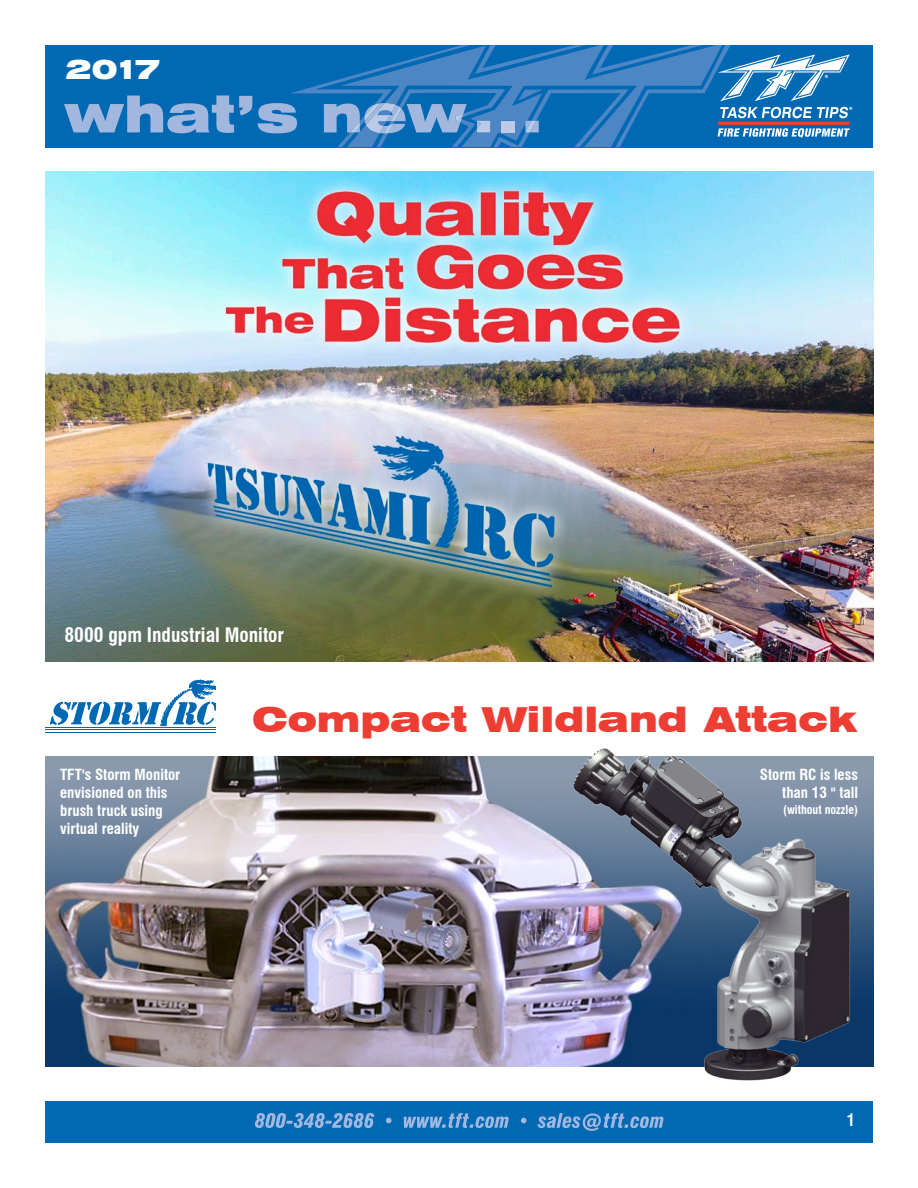
<style>
.page{position:relative;width:918px;height:1188px;background:#fff}
.page>*{position:absolute;margin:0;border:0;box-sizing:border-box;transform-origin:0 0}
.benefit_headings{font:900 expanded 34.5px "Swiss 721 BT";color:#ee3e34}
.Bullets{font:900 expanded 27px "Swiss 721 BT";color:#fff}
.call_outs{font:700 condensed 19.5px "Swiss 721 BT";color:#fff}
.Bullets-2{font:700 condensed 16.5px "Swiss 721 BT";color:#fff}
.call_outs-2{font:700 condensed 15px/18px "Swiss 721 BT";color:#fff;text-align:right}
.call_outs-3{font:700 condensed 12px "Swiss 721 BT";color:#fff}
</style>
<div class="page">
<div style="left:45px;top:1102px;width:828px;height:41px;background:#0168b3"></div>
<svg style="left:255px;top:1113px;width:119px;height:15px"></svg>
<svg style="left:386px;top:1118px;width:6px;height:5px"></svg>
<svg style="left:404px;top:1113px;width:105px;height:15px"></svg>
<svg style="left:521px;top:1118px;width:6px;height:5px"></svg>
<svg style="left:538px;top:1113px;width:125px;height:18px"></svg>
<div style="left:45px;top:45px;width:828px;height:102px;background:#0168b3"></div>
<svg style="left:64px;top:95px;width:188px;height:38px"></svg>
<svg style="left:258px;top:45px;width:594px;height:102px"></svg>
<img style="left:45px;top:171px;width:828px;height:491px">
<img style="left:45px;top:756px;width:828px;height:311px">
<img style="left:573px;top:748px;width:278px;height:333px">
<hr style="left:45px;top:727px;width:170px;height:1px;background:#0168b3">
<hr style="left:45px;top:732px;width:170px;height:1px;background:#0168b3">
<hr style="left:45px;top:729px;width:170px;height:1px;background:#0168b3">
<svg style="left:50px;top:679px;width:166px;height:47px"></svg>
<p class="Bullets" style="left:66px;top:53px;width:96px">2017</p>
<p class="call_outs" style="left:65px;top:624px;width:221px">8000 gpm Industrial Monitor</p>
<p class="call_outs-2" style="left:60px;top:766px;width:122px;text-align:left">TFT's Storm Monitor envisioned on this brush truck using virtual reality</p>
<p class="benefit_headings" style="left:252px;top:699px;width:606px">Compact Wildland Attack</p>
<p class="call_outs-2" style="left:760px;top:766px;width:100px">Storm RC is less than 13 " tall</p>
<p class="call_outs-3" style="left:783px;top:802px;width:76px">(without nozzle)</p>
<p class="Bullets-2" style="left:847px;top:1110px;width:10px">1</p>
</div>
